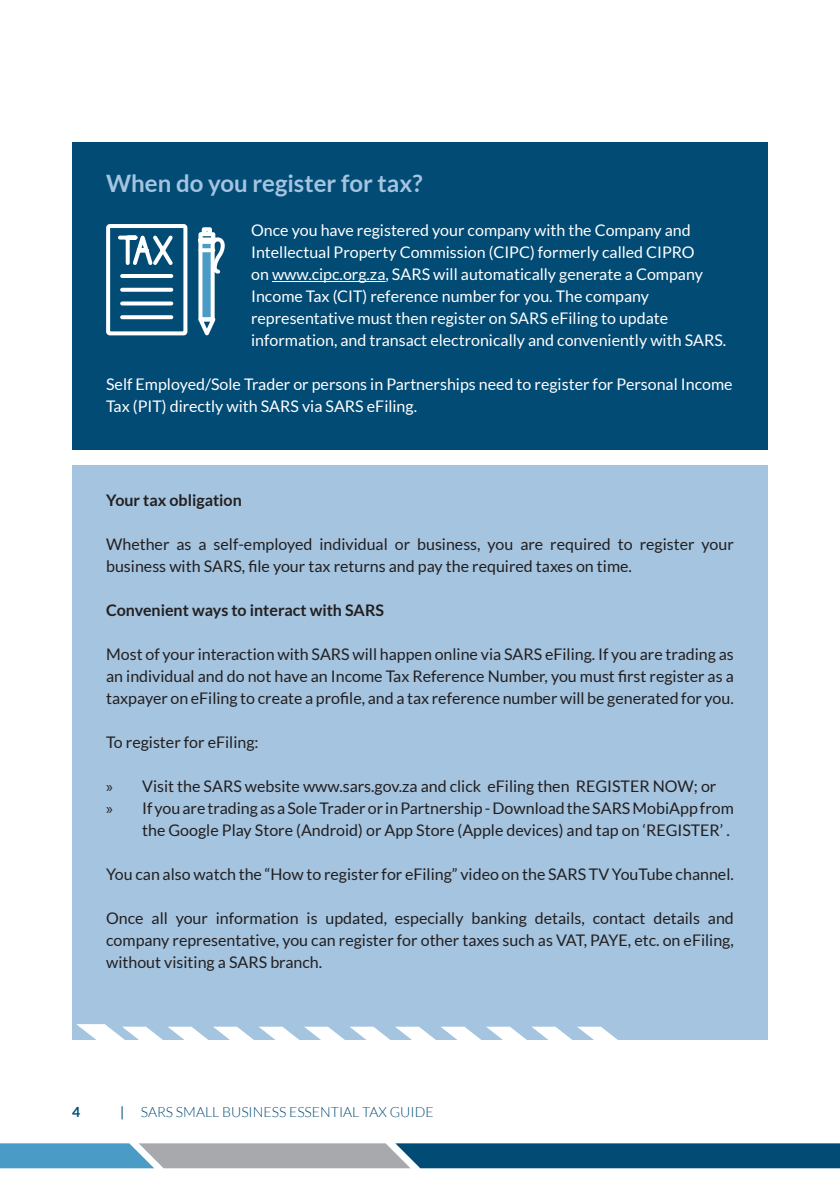
<style>
.page{position:relative;width:840px;height:1191px;background:#fff}
.page>*{position:absolute;margin:0;border:0;box-sizing:border-box;transform-origin:0 0}
.t1{font:700 24px "Lato";color:#a4c4df}
.t2{font:16px/22px "Lato";color:#231f20;text-align:justify}
.t3{font:16px/22px "Lato";color:#fff}
.t4{font:700 16px "Lato";color:#231f20}
.t5{font:300 14px "Lato";color:#014b75}
.t6{font:700 14px "Lato";color:#014b75}
.s1{font-family:"Myriad Pro"}
.s2{font-weight:400}
</style>
<div class="page">
<svg style="left:0;top:1143px;width:839px;height:25px;background:#477a97"></svg>
<div style="left:72px;top:142px;width:695px;height:307px;background:#014b75"></div>
<hr style="left:272px;top:281px;width:113px;height:1px;background:#fff">
<div style="left:106px;top:224px;width:81px;height:111px;border:4px solid #fff;border-radius:2px"></div>
<svg style="left:116px;top:224px;width:60px;height:96px"></svg>
<svg style="left:198px;top:227px;width:27px;height:109px"></svg>
<div style="left:72px;top:466px;width:695px;height:574px;background:#a4c4df"></div>
<svg style="left:76px;top:1024px;width:542px;height:16px"></svg>
<p class="t1" style="left:106px;top:170px;width:317px">When do you register for tax?</p>
<p class="t3" style="left:251px;top:219px;width:476px">Once you have registered your company with the Company and Intellectual Property Commission (CIPC) formerly called CIPRO<br>on www.cipc.org.za, SARS will automatically generate a Company Income Tax (CIT) reference number for you. The company representative must then register on SARS eFiling to update information, and transact electronically and conveniently with SARS.</p>
<p class="t3" style="left:106px;top:373px;width:627px">Self Employed/Sole Trader or persons in Partnerships need to register for Personal Income<br>Tax (PIT) directly with SARS via SARS eFiling.</p>
<p class="t4" style="left:106px;top:491px;width:137px">Your tax obligation</p>
<p class="t2" style="left:106px;top:533px;width:629px">Whether as a self-employed individual or business, you are required to register your business with SARS, file your tax returns and pay the required taxes on time.</p>
<p class="t4" style="left:106px;top:601px;width:279px">Convenient ways to interact with SARS</p>
<p class="t2" style="left:106px;top:643px;width:629px">Most of your interaction with SARS will happen online via SARS eFiling. If you are trading as an individual and do not have an Income Tax Reference Number, you must first register as a taxpayer on eFiling to create a profile, and a tax reference number will be generated for you.</p>
<p class="t2" style="left:106px;top:731px;width:154px">To register for eFiling:</p>
<p class="t2" style="left:106px;top:775px;width:611px"><span class="s1">»</span> Visit the SARS website www.sars.gov.za and click eFiling then REGISTER NOW; or</p>
<p class="t2" style="left:106px;top:797px;width:629px;text-align:right"><span class="s1">»</span> If you are trading as a Sole Trader or in Partnership - Download the SARS MobiApp from the Google Play Store (Android) or App Store (Apple devices) and tap on ‘REGISTER’ .</p>
<p class="t2" style="left:106px;top:863px;width:629px">You can also watch the “How to register for eFiling” video on the SARS TV YouTube channel.</p>
<p class="t2" style="left:106px;top:907px;width:629px">Once all your information is updated, especially banking details, contact details and company representative, you can register for other taxes such as VAT, PAYE, etc. on eFiling, without visiting a SARS branch.</p>
<p class="t6" style="left:72px;top:1104px;width:10px">4</p>
<p class="t5" style="left:120px;top:1104px;width:314px"><span class="s2">|</span> SARS SMALL BUSINESS ESSENTIAL TAX GUIDE</p>
</div>
